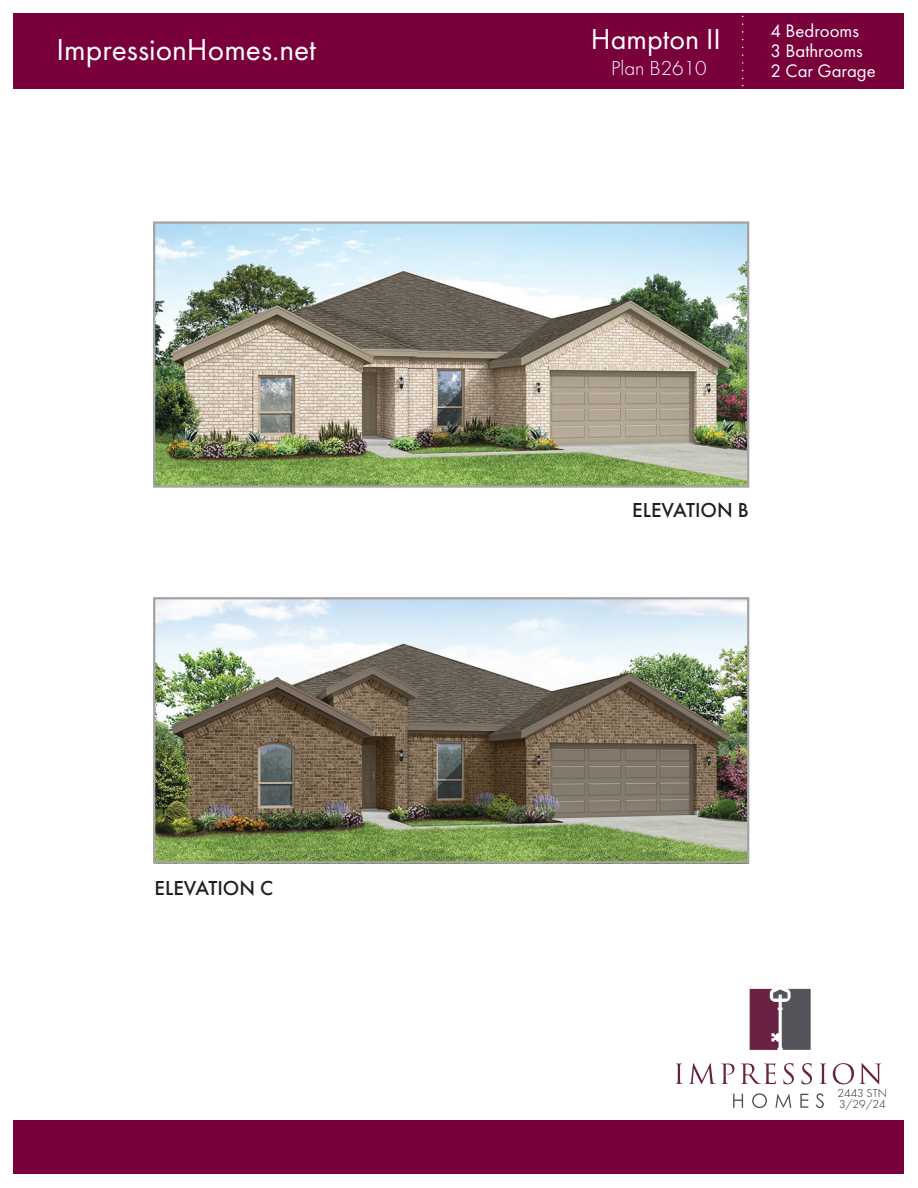
<style>
.page{position:relative;width:918px;height:1188px;background:#fff}
.page>*{position:absolute;margin:0;border:0;box-sizing:border-box;transform-origin:0 0}
.t1{font:31.5px "Futura PT";color:#fff}
.t2{font:30px "Futura PT";color:#fff}
.t3{font:500 21px "Futura PT";color:#231f20}
.t4{font:300 21px "Futura PT";color:#fff}
.t5{font:18.75px/20.2px "Futura PT";color:#fff}
.t6{font:300 12px/11.2px "Futura PT";color:#231f20}
</style>
<div class="page">
<div style="left:14px;top:1120px;width:890px;height:54px;background:#7a003b"></div>
<svg style="left:733px;top:1094px;width:10px;height:14px"></svg>
<svg style="left:752px;top:1093px;width:15px;height:15px"></svg>
<svg style="left:775px;top:1094px;width:16px;height:14px"></svg>
<svg style="left:800px;top:1094px;width:8px;height:14px"></svg>
<svg style="left:816px;top:1093px;width:8px;height:15px"></svg>
<svg style="left:676px;top:1064px;width:7px;height:20px"></svg>
<svg style="left:689px;top:1063px;width:45px;height:21px"></svg>
<svg style="left:741px;top:1063px;width:35px;height:21px"></svg>
<svg style="left:783px;top:1063px;width:11px;height:21px"></svg>
<svg style="left:802px;top:1063px;width:10px;height:21px"></svg>
<svg style="left:820px;top:1064px;width:7px;height:20px"></svg>
<svg style="left:833px;top:1063px;width:48px;height:21px"></svg>
<svg style="left:750px;top:989px;width:61px;height:61px;background:#6e5161"></svg>
<div style="left:14px;top:14px;width:890px;height:75px;background:#7a003b"></div>
<img style="left:156px;top:224px;width:590px;height:261px">
<img style="left:156px;top:600px;width:590px;height:260px">
<div style="left:153px;top:221px;width:596px;height:267px;border:2px solid #a3a3a3"></div>
<div style="left:153px;top:597px;width:596px;height:266px;border:2px solid #a3a3a3"></div>
<h1 class="t1" style="left:57px;top:31px;width:261px">ImpressionHomes.net</h1>
<h2 class="t2" style="left:591px;top:21px;width:131px">Hampton II</h2>
<p class="t4" style="left:611px;top:56px;width:97px">Plan B2610</p>
<p class="t5" style="left:771px;top:20px;width:107px">4 Bedrooms<br>3 Bathrooms<br>2 Car Garage</p>
<p class="t3" style="left:155px;top:875px;width:120px">ELEVATION C</p>
<p class="t3" style="left:632px;top:497px;width:118px">ELEVATION B</p>
<p class="t6" style="left:838px;top:1088px;width:51px">2443 STN<br>3/29/24</p>
</div>
